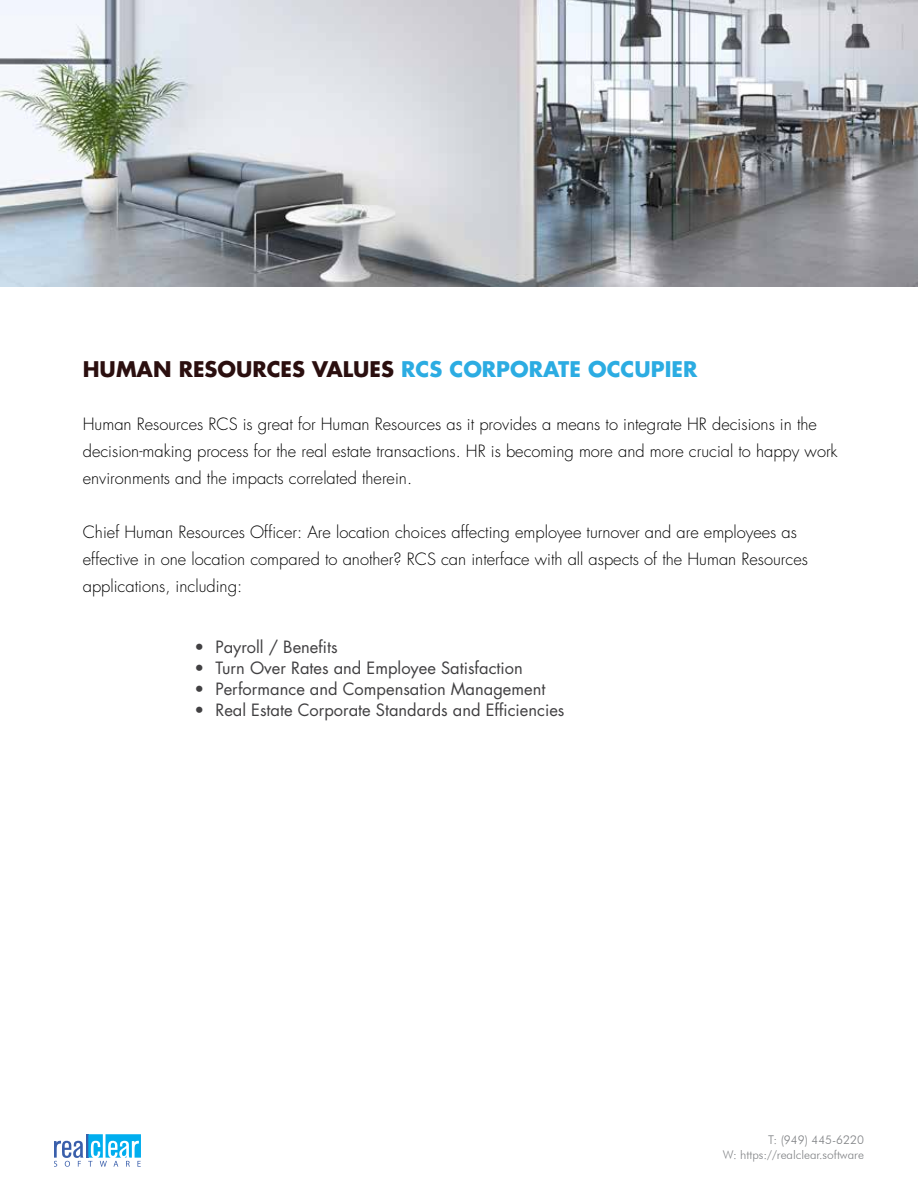
<style>
.page{position:relative;width:918px;height:1188px;background:#fff}
.page>*{position:absolute;margin:0;border:0;box-sizing:border-box;transform-origin:0 0}
.t1{font:700 21px "Futura Std";color:#2b0f0f}
.t2{font:300 16.5px/27px "Futura Std";color:#000}
.t3{font:16.5px "Futura Std";color:#414042}
.t4{font:300 12px/14.4px "Futura BT";color:#808285;text-align:right}
.s1{color:#2cace2}
</style>
<div class="page">
<svg style="left:54px;top:1134px;width:87px;height:33px"></svg>
<img style="left:0;top:0;width:918px;height:287px">
<p class="t1" style="left:83px;top:355px;width:616px">HUMAN RESOURCES VALUES <span class="s1">RCS CORPORATE OCCUPIER</span></p>
<p class="t2" style="left:83px;top:411px;width:756px">Human Resources RCS is great for Human Resources as it provides a means to integrate HR decisions in the decision-making process for the real estate transactions. HR is becoming more and more crucial to happy work environments and the impacts correlated therein.</p>
<p class="t2" style="left:83px;top:518px;width:727px">Chief Human Resources Officer: Are location choices affecting employee turnover and are employees as effective in one location compared to another? RCS can interface with all aspects of the Human Resources applications, including:</p>
<p class="t3" style="left:194px;top:636px;width:145px">• Payroll / Benefits</p>
<p class="t3" style="left:194px;top:657px;width:330px">• Turn Over Rates and Employee Satisfaction</p>
<p class="t3" style="left:194px;top:678px;width:353px">• Performance and Compensation Management</p>
<p class="t3" style="left:194px;top:699px;width:372px">• Real Estate Corporate Standards and Efficiencies</p>
<p class="t4" style="left:723px;top:1133px;width:143px">T: (949) 445-6220<br>W: https://realclear.software</p>
</div>
